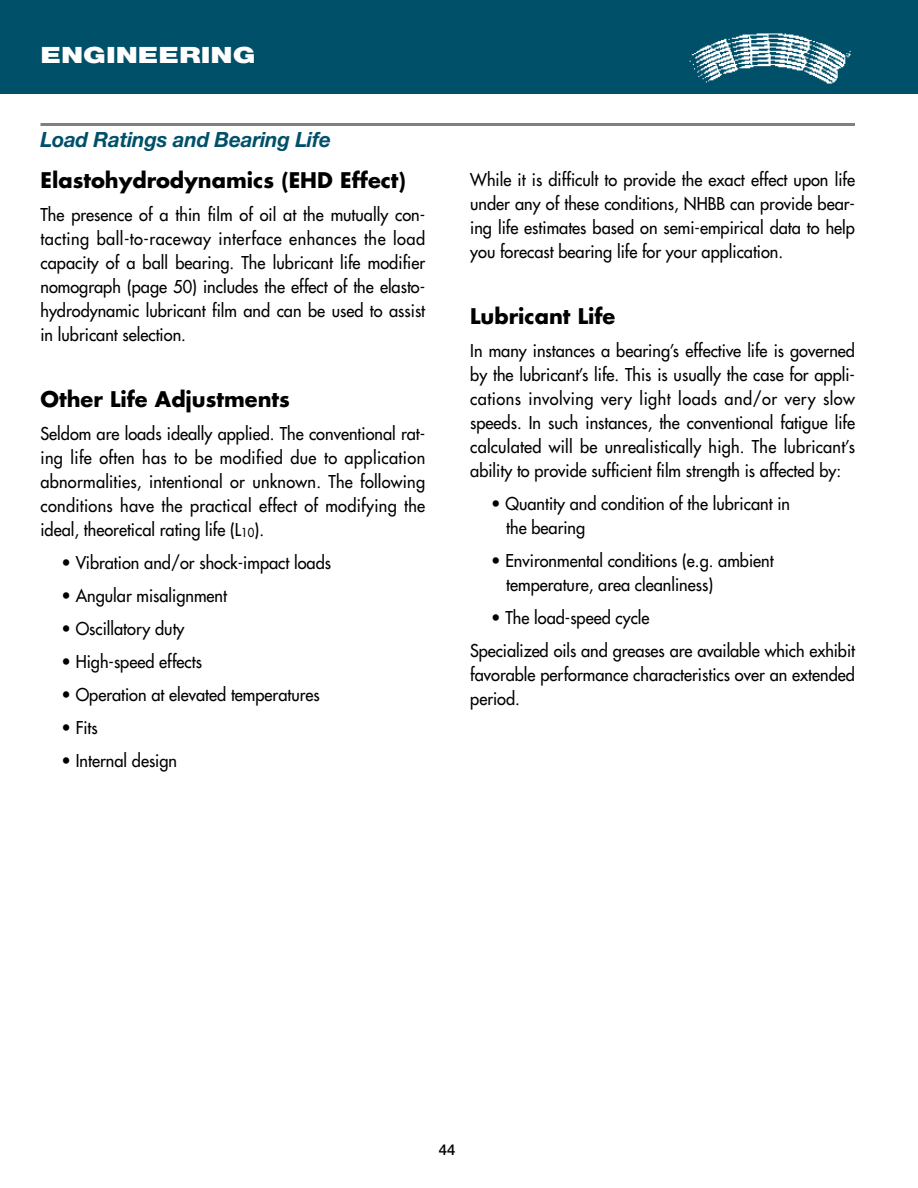
<style>
.page{position:relative;width:918px;height:1188px;background:#fff}
.page>*{position:absolute;margin:0;border:0;box-sizing:border-box;transform-origin:0 0}
.t1{font:900 22.5px "Helvetica Neue";color:#fff;scale:1.3 1}
.t2{font:700 21px "Futura";color:#000}
.t3{font:italic 700 21px "Helvetica Neue";letter-spacing:-.01em;color:#00506a}
.t4{font:17.25px/24px "Futura";color:#000;text-align:justify;scale:.95 1}
.t5{font:500 15px "Helvetica Neue";color:#000}
.s1{font-size:12.15px}
</style>
<div class="page">
<div style="left:0;top:0;width:918px;height:94px;background:#00506a"></div>
<hr style="left:40px;top:123px;width:815px;height:3px;background:#808080">
<img style="left:689px;top:33px;width:162px;height:51px">
<h1 class="t1" style="left:40px;top:46px;width:167px">ENGINEERING</h1>
<p class="t3" style="left:40px;top:132px;width:292px">Load Ratings and Bearing Life</p>
<p class="t2" style="left:40px;top:171px;width:367px">Elastohydrodynamics (EHD Effect)</p>
<p class="t4" style="left:40px;top:204px;width:407px">The presence of a thin film of oil at the mutually con&shy;tacting ball-to-raceway interface enhances the load capacity of a ball bearing. The lubricant life modifier nomograph (page 50) includes the effect of the elasto&shy;hydrodynamic lubricant film and can be used to assist in lubricant selection.</p>
<p class="t2" style="left:40px;top:390px;width:251px">Other Life Adjustments</p>
<p class="t4" style="left:40px;top:423px;width:407px">Seldom are loads ideally applied. The conventional rat&shy;ing life often has to be modified due to application abnormalities, intentional or unknown. The following conditions have the practical effect of modifying the ideal, theoretical rating life (L<span class="s1">10</span>).</p>
<p class="t4" style="left:61px;top:552px;width:285px">• Vibration and/or shock-impact loads</p>
<p class="t4" style="left:61px;top:585px;width:176px">• Angular misalignment</p>
<p class="t4" style="left:61px;top:618px;width:131px">• Oscillatory duty</p>
<p class="t4" style="left:61px;top:651px;width:149px">• High-speed effects</p>
<p class="t4" style="left:61px;top:684px;width:273px">• Operation at elevated temperatures</p>
<p class="t4" style="left:61px;top:717px;width:40px">• Fits</p>
<p class="t4" style="left:61px;top:750px;width:123px">• Internal design</p>
<p class="t4" style="left:470px;top:169px;width:407px">While it is difficult to provide the exact effect upon life under any of these conditions, NHBB can provide bear&shy;ing life estimates based on semi-empirical data to help you forecast bearing life for your application.</p>
<p class="t2" style="left:470px;top:307px;width:147px">Lubricant Life</p>
<p class="t4" style="left:470px;top:340px;width:407px">In many instances a bearing’s effective life is governed by the lubricant’s life. This is usually the case for appli&shy;cations involving very light loads and/or very slow speeds. In such instances, the conventional fatigue life calculated will be unrealistically high. The lubricant’s ability to provide sufficient film strength is affected by:</p>
<p class="t4" style="left:506px;top:493px;width:300px;text-indent:-15px">• Quantity and condition of the lubricant in the bearing</p>
<p class="t4" style="left:506px;top:550px;width:283px;text-indent:-15px">• Environmental conditions (e.g. ambient temperature, area cleanliness)</p>
<p class="t4" style="left:470px;top:602px;width:407px;line-height:33px;text-indent:21px">• The load-speed cycle<br>Specialized oils and greases are available which exhibit</p>
<p class="t4" style="left:470px;top:664px;width:407px">favorable performance characteristics over an extended period.</p>
<p class="t5" style="left:439px;top:1144px;width:18px">44</p>
</div>
